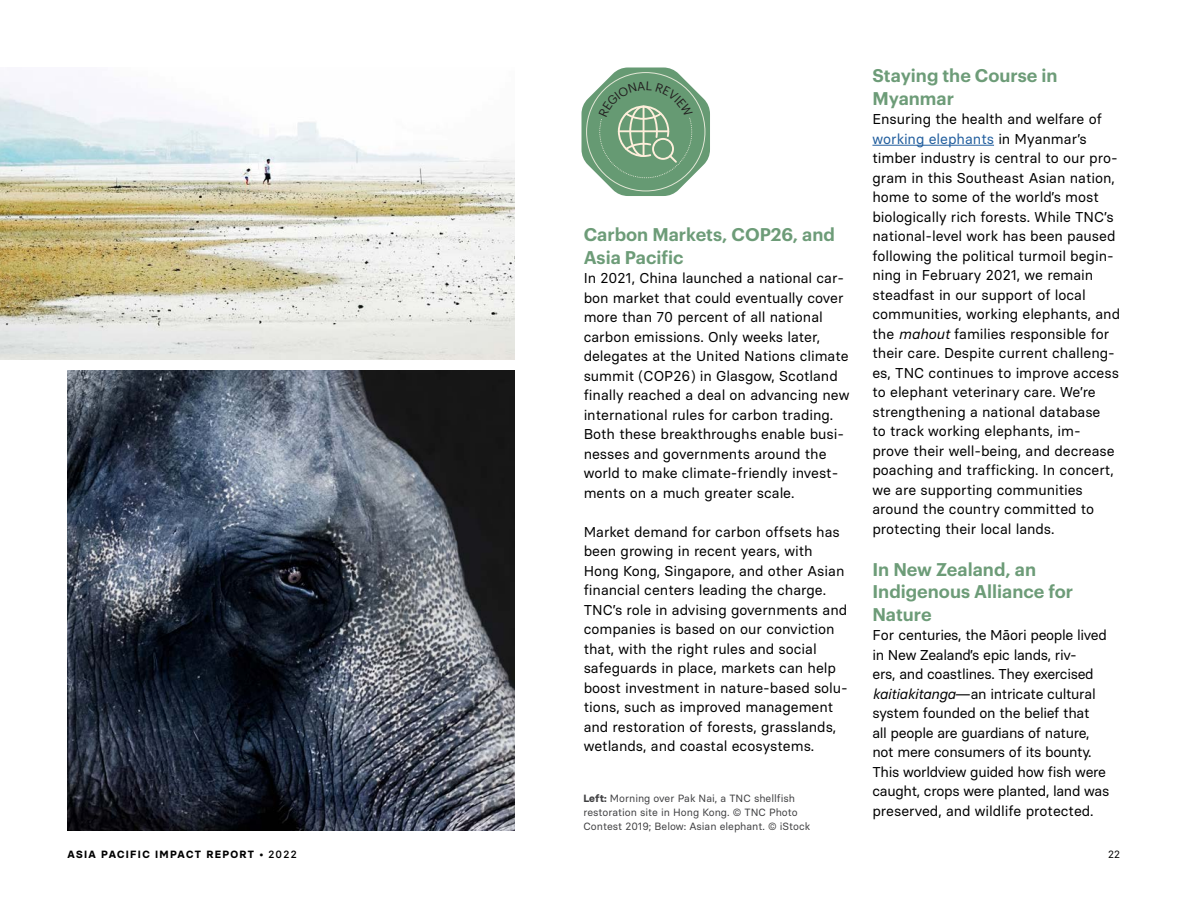
<style>
.page{position:relative;width:1188px;height:918px;background:#fff}
.page>*{position:absolute;margin:0;border:0;box-sizing:border-box;transform-origin:0 0}
.Title_B{font:600 18px/22.5px "Graphik";color:#6d9c78}
.Main_Body_Copy{font:14.25px/19.5px "Basier Square";color:#000}
.Main_Body_Copy-2{font:14.25px/19.5px "Basier Square";letter-spacing:-.02em;color:#000}
.Footnote{font:10.5px/14.2px "Basier Square";color:#404042}
.t1{font:700 10.5px "Basier Square";letter-spacing:.12em;color:#000}
.t2{font:10.5px "Basier Square";color:#000}
.s1{font-weight:700}
.s2{color:#215e9e}
.s3{font-style:italic}
.s4{font-weight:500}
</style>
<div class="page">
<img style="left:0;top:82px;width:515px;height:278px">
<img style="left:68px;top:370px;width:447px;height:460px">
<hr style="left:872px;top:145px;width:122px;height:1px;background:#215e9e">
<svg style="left:582px;top:68px;width:128px;height:128px"></svg>
<p class="Title_B" style="left:584px;top:222px;width:253px">Carbon Markets, COP26, and<br>Asia Pacific</p>
<p class="Main_Body_Copy" style="left:584px;top:268px;width:267px">In 2021, China launched a national car&shy;bon market that could eventually cover more than 70 percent of all national carbon emissions. Only weeks later, delegates at the United Nations climate summit (COP26) in Glasgow, Scotland finally reached a deal on advancing new international rules for carbon trading.<br>Both these breakthroughs enable busi&shy;nesses and governments around the world to make climate-friendly invest&shy;ments on a much greater scale.</p>
<p class="Main_Body_Copy" style="left:584px;top:522px;width:266px">Market demand for carbon offsets has been growing in recent years, with Hong Kong, Singapore, and other Asian financial centers leading the charge.<br>TNC’s role in advising governments and companies is based on our conviction that, with the right rules and social safeguards in place, markets can help boost investment in nature-based solu&shy;tions, such as improved management and restoration of forests, grasslands, wetlands, and coastal ecosystems.</p>
<p class="Footnote" style="left:584px;top:791px;width:228px"><span class="s1">Left:</span> Morning over Pak Nai, a TNC shellfish restoration site in Hong Kong. © TNC Photo<br>Contest 2019; Below: Asian elephant. © iStock</p>
<p class="Title_B" style="left:872px;top:63px;width:187px">Staying the Course in<br>Myanmar</p>
<p class="Main_Body_Copy" style="left:872px;top:109px;width:249px">Ensuring the health and welfare of <span class="s2">working elephants</span> in Myanmar’s timber industry is central to our pro&shy;gram in this Southeast Asian nation, home to some of the world’s most biologically rich forests. While TNC’s national-level work has been paused following the political turmoil begin&shy;ning in February 2021, we remain steadfast in our support of local communities, working elephants, and the <span class="s3">mahout</span> families responsible for their care. Despite current challeng&shy;es, TNC continues to improve access to elephant veterinary care. We’re strengthening a national database<br>to track working elephants, im&shy;prove their well-being, and decrease poaching and trafficking. In concert, we are supporting communities around the country committed to protecting their local lands.</p>
<p class="Title_B" style="left:872px;top:556px;width:202px">In New Zealand, an<br>Indigenous Alliance for<br>Nature</p>
<p class="Main_Body_Copy-2" style="left:872px;top:625px;width:238px">For centuries, the Māori people lived in New Zealand’s epic lands, riv-<br>ers, and coastlines. They exercised <span class="s3">kaitiakitanga</span>—an intricate cultural system founded on the belief that<br>all people are guardians of nature, not mere consumers of its bounty.<br>This worldview guided how fish were caught, crops were planted, land was preserved, and wildlife protected.</p>
<p class="t1" style="left:68px;top:848px;width:231px">ASIA PACIFIC IMPACT REPORT • <span class="s4">2022</span></p>
<p class="t2" style="left:1108px;top:848px;width:13px">22</p>
</div>
